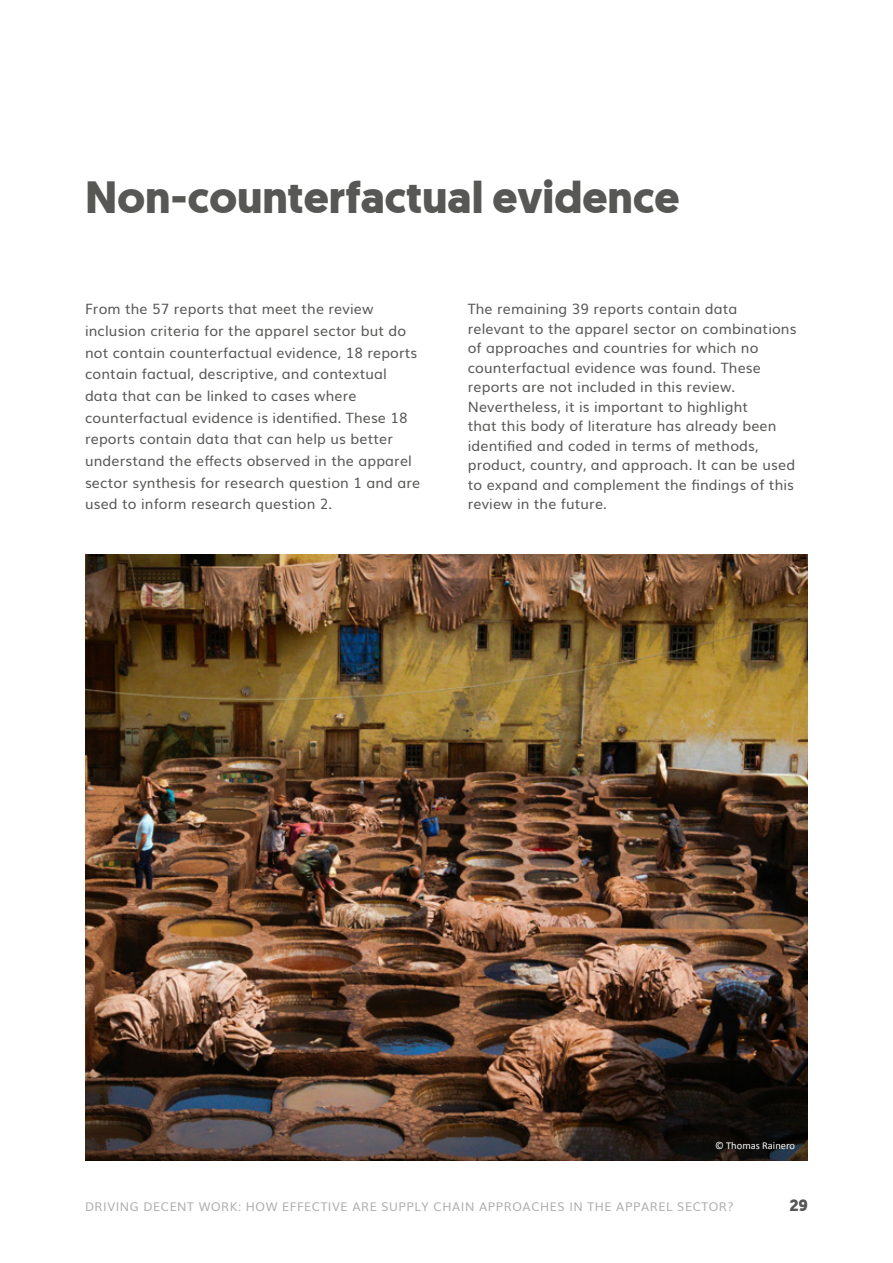
<style>
.page{position:relative;width:893px;height:1263px;background:#fff}
.page>*{position:absolute;margin:0;border:0;box-sizing:border-box;transform-origin:0 0}
.t1{font:700 45px "Geomanist";color:#575756}
.t2{font:700 16.5px "Geomanist";color:#575756}
.t3{font:14.25px/19.5px "Muli";letter-spacing:.01em;color:#575756}
.t4{font:12px "Muli";letter-spacing:.05em;color:#adadac}
.t5{font:10.5px "Calibri";color:#fff}
</style>
<div class="page">
<img style="left:85px;top:555px;width:723px;height:606px">
<h1 class="t1" style="left:85px;top:179px;width:596px">Non-counterfactual evidence</h1>
<p class="t3" style="left:85px;top:299px;width:337px;line-height:21.6px">From the 57 reports that meet the review inclusion criteria for the apparel sector but do not contain counterfactual evidence, 18 reports contain factual, descriptive, and contextual data that can be linked to cases where counterfactual evidence is identified. These 18 reports contain data that can help us better understand the effects observed in the apparel sector synthesis for research question 1 and are used to inform research question 2.</p>
<p class="t3" style="left:468px;top:300px;width:330px">The remaining 39 reports contain data relevant to the apparel sector on combinations of approaches and countries for which no counterfactual evidence was found. These reports are not included in this review.<br>Nevertheless, it is important to highlight<br>that this body of literature has already been identified and coded in terms of methods, product, country, and approach. It can be used to expand and complement the findings of this review in the future.</p>
<p class="t5" style="left:715px;top:1142px;width:82px">© Thomas Rainero</p>
<p class="t4" style="left:85px;top:1200px;width:650px">DRIVING DECENT WORK: HOW EFFECTIVE ARE SUPPLY CHAIN APPROACHES IN THE APPAREL SECTOR?</p>
<p class="t2" style="left:789px;top:1199px;width:20px">29</p>
</div>
